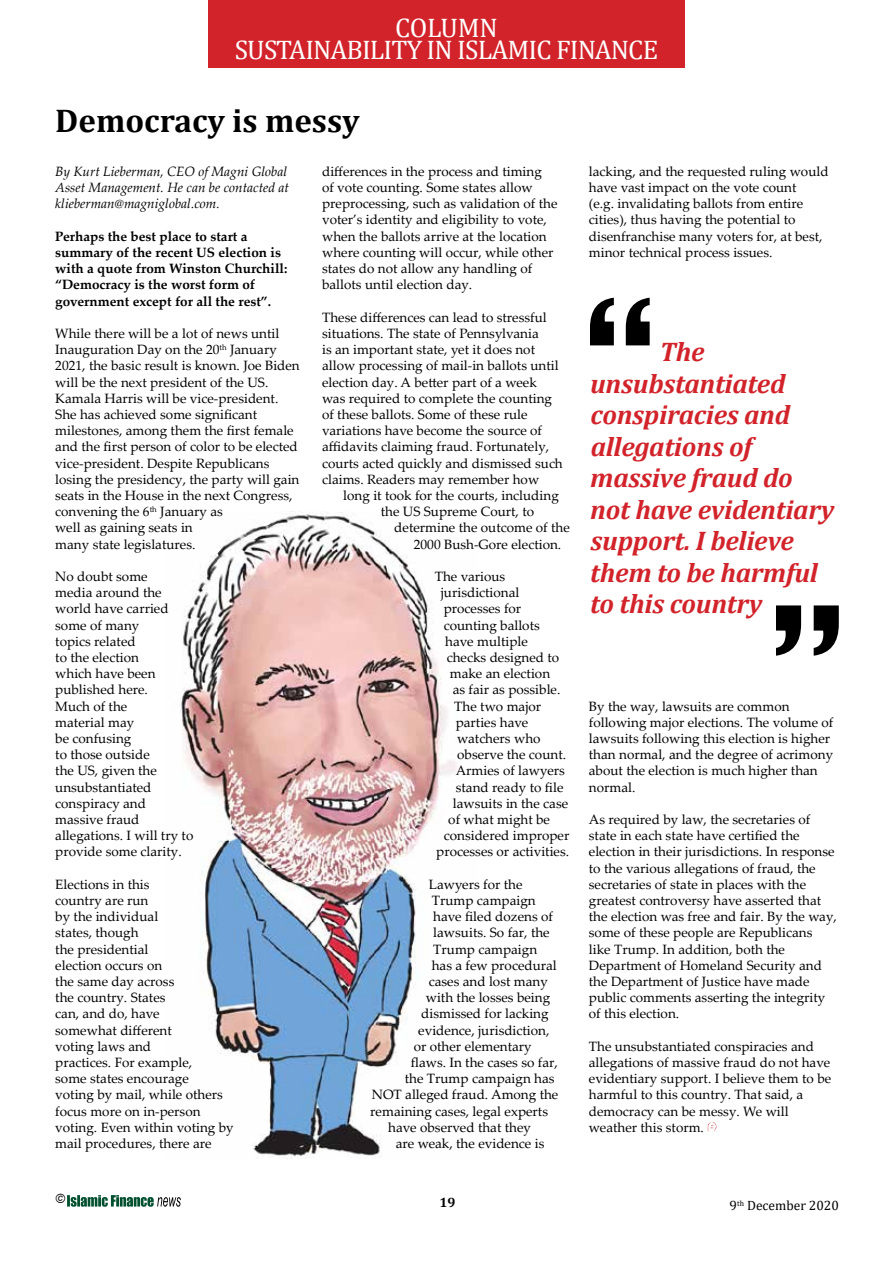
<style>
.page{position:relative;width:893px;height:1263px;background:#fff}
.page>*{position:absolute;margin:0;border:0;box-sizing:border-box;transform-origin:0 0}
.t1{font:700 33px "Cambria";color:#000}
.t2{font:italic 700 27px/31.5px "Cambria";letter-spacing:-.01em;color:#d2232a}
.t3{font:27px/21.9px "Cambria";letter-spacing:-.03em;color:#fff;text-align:center}
.t4{font:13.5px/16.2px "Palatino Linotype";color:#000}
.t5{font:700 13.5px/16.2px "Palatino Linotype";color:#000}
.t6{font:italic 13.5px/16.2px "Palatino Linotype";color:#000}
.t7{font:13.5px "Cambria";color:#000}
.t8{font:700 13.5px "Cambria";color:#000}
.t9{font:italic 13.5px "Franklin Gothic";color:#000}
</style>
<div class="page">
<svg style="left:67px;top:1195px;width:114px;height:12px"></svg>
<img style="left:181px;top:512px;width:276px;height:646px">
<svg style="left:707px;top:1122px;width:10px;height:9px"></svg>
<svg style="left:590px;top:298px;width:60px;height:47px"></svg>
<svg style="left:776px;top:605px;width:63px;height:51px"></svg>
<div style="left:208px;top:0;width:477px;height:68px;background:#d2232a"></div>
<h2 class="t3" style="left:395px;top:13px;width:104px">COLUMN</h2>
<h2 class="t3" style="left:235px;top:17px;width:425px">COLUMN<br>SUSTAINABILITY IN ISLAMIC FINANCE</h2>
<h1 class="t1" style="left:55px;top:97px;width:306px">Democracy is messy</h1>
<p class="t6" style="left:55px;top:163px;width:235px">By Kurt Lieberman, CEO of Magni Global<br>Asset Management. He can be contacted at klieberman@magniglobal.com.</p>
<p class="t5" style="left:55px;top:227px;width:234px">Perhaps the best place to start a summary of the recent US election is with a quote from Winston Churchill: “Democracy is the worst form of government except for all the rest”.</p>
<p class="t4" style="left:55px;top:325px;width:246px">While there will be a lot of news until Inauguration Day on the 20<sup>th</sup> January 2021, the basic result is known. Joe Biden will be the next president of the US.<br>Kamala Harris will be vice-president.<br>She has achieved some significant milestones, among them the first female and the first person of color to be elected vice-president. Despite Republicans losing the presidency, the party will gain seats in the House in the next Congress, convening the 6<sup>th</sup> January as<br>well as gaining seats in<br>many state legislatures.</p>
<p class="t4" style="left:55px;top:568px;width:140px">No doubt some<br>media around the world have carried some of many<br>topics related<br>to the election<br>which have been published here.<br>Much of the<br>material may<br>be confusing<br>to those outside<br>the US, given the unsubstantiated conspiracy and massive fraud allegations. I will try to provide some clarity.</p>
<p class="t4" style="left:55px;top:875px;width:180px">Elections in this<br>country are run<br>by the individual<br>states, though<br>the presidential<br>election occurs on<br>the same day across<br>the country. States<br>can, and do, have<br>somewhat different<br>voting laws and<br>practices. For example,<br>some states encourage<br>voting by mail, while others focus more on in-person voting. Even within voting by mail procedures, there are</p>
<p class="t4" style="left:322px;top:163px;width:237px">differences in the process and timing<br>of vote counting. Some states allow preprocessing, such as validation of the voter’s identity and eligibility to vote, when the ballots arrive at the location where counting will occur, while other states do not allow any handling of ballots until election day.</p>
<p class="t4" style="left:322px;top:308px;width:242px">These differences can lead to stressful situations. The state of Pennsylvania<br>is an important state, yet it does not allow processing of mail-in ballots until election day. A better part of a week was required to complete the counting of these ballots. Some of these rule variations have become the source of affidavits claiming fraud. Fortunately, courts acted quickly and dismissed such claims. Readers may remember how</p>
<p class="t4" style="left:381px;top:487px;width:180px;text-indent:-38px">long it took for the courts, including the US Supreme Court, to</p>
<p class="t4" style="left:414px;top:519px;width:158px;text-indent:-19px">determine the outcome of the<br>2000 Bush-Gore election.</p>
<p class="t4" style="left:435px;top:568px;width:72px">The various</p>
<p class="t4" style="left:441px;top:584px;width:80px">jurisdictional</p>
<p class="t4" style="left:444px;top:600px;width:79px">processes for</p>
<p class="t4" style="left:444px;top:616px;width:97px">counting ballots</p>
<p class="t4" style="left:445px;top:632px;width:84px">have multiple</p>
<p class="t4" style="left:447px;top:649px;width:114px">checks designed to</p>
<p class="t4" style="left:450px;top:665px;width:102px">make an election</p>
<p class="t4" style="left:453px;top:681px;width:109px">as fair as possible.</p>
<p class="t4" style="left:454px;top:697px;width:88px">The two major</p>
<p class="t4" style="left:456px;top:713px;width:74px">parties have</p>
<p class="t4" style="left:457px;top:730px;width:85px">watchers who</p>
<p class="t4" style="left:457px;top:746px;width:110px">observe the count.</p>
<p class="t4" style="left:456px;top:762px;width:111px">Armies of lawyers</p>
<p class="t4" style="left:456px;top:778px;width:109px">stand ready to file</p>
<p class="t4" style="left:453px;top:794px;width:117px">lawsuits in the case</p>
<p class="t4" style="left:448px;top:811px;width:103px">of what might be</p>
<p class="t4" style="left:444px;top:827px;width:127px">considered improper</p>
<p class="t4" style="left:436px;top:843px;width:134px">processes or activities.</p>
<p class="t4" style="left:429px;top:875px;width:95px">Lawyers for the</p>
<p class="t4" style="left:432px;top:892px;width:105px">Trump campaign</p>
<p class="t4" style="left:433px;top:908px;width:121px">have filed dozens of</p>
<p class="t4" style="left:433px;top:924px;width:118px">lawsuits. So far, the</p>
<p class="t4" style="left:433px;top:940px;width:105px">Trump campaign</p>
<p class="t4" style="left:432px;top:956px;width:127px">has a few procedural</p>
<p class="t4" style="left:429px;top:973px;width:121px">cases and lost many</p>
<p class="t4" style="left:426px;top:989px;width:126px">with the losses being</p>
<p class="t4" style="left:421px;top:1005px;width:129px">dismissed for lacking</p>
<p class="t4" style="left:418px;top:1021px;width:133px">evidence, jurisdiction,</p>
<p class="t4" style="left:414px;top:1037px;width:119px">or other elementary</p>
<p class="t4" style="left:411px;top:1054px;width:149px">flaws. In the cases so far,</p>
<p class="t4" style="left:405px;top:1070px;width:151px">the Trump campaign has</p>
<p class="t4" style="left:372px;top:1086px;width:188px">NOT alleged fraud. Among the</p>
<p class="t4" style="left:370px;top:1102px;width:179px">remaining cases, legal experts</p>
<p class="t4" style="left:388px;top:1118px;width:144px">have observed that they</p>
<p class="t4" style="left:396px;top:1135px;width:150px">are weak, the evidence is</p>
<p class="t4" style="left:589px;top:163px;width:241px">lacking, and the requested ruling would have vast impact on the vote count<br>(e.g. invalidating ballots from entire cities), thus having the potential to disenfranchise many voters for, at best, minor technical process issues.</p>
<h2 class="t2" style="left:590px;top:335px;width:246px;text-indent:70px">The unsubstantiated conspiracies and allegations of massive fraud do not have evidentiary support. I believe them to be harmful to this country</h2>
<p class="t4" style="left:589px;top:697px;width:246px">By the way, lawsuits are common following major elections. The volume of lawsuits following this election is higher than normal, and the degree of acrimony about the election is much higher than normal.</p>
<p class="t4" style="left:589px;top:811px;width:250px">As required by law, the secretaries of state in each state have certified the election in their jurisdictions. In response to the various allegations of fraud, the secretaries of state in places with the greatest controversy have asserted that the election was free and fair. By the way, some of these people are Republicans like Trump. In addition, both the Department of Homeland Security and the Department of Justice have made public comments asserting the integrity of this election.</p>
<p class="t4" style="left:589px;top:1037px;width:244px">The unsubstantiated conspiracies and allegations of massive fraud do not have evidentiary support. I believe them to be harmful to this country. That said, a democracy can be messy. We will weather this storm.</p>
<p class="t9" style="left:55px;top:1190px;width:12px">©</p>
<p class="t8" style="left:440px;top:1193px;width:17px">19</p>
<p class="t7" style="left:730px;top:1198px;width:111px">9<sup>th</sup> December 2020</p>
</div>
